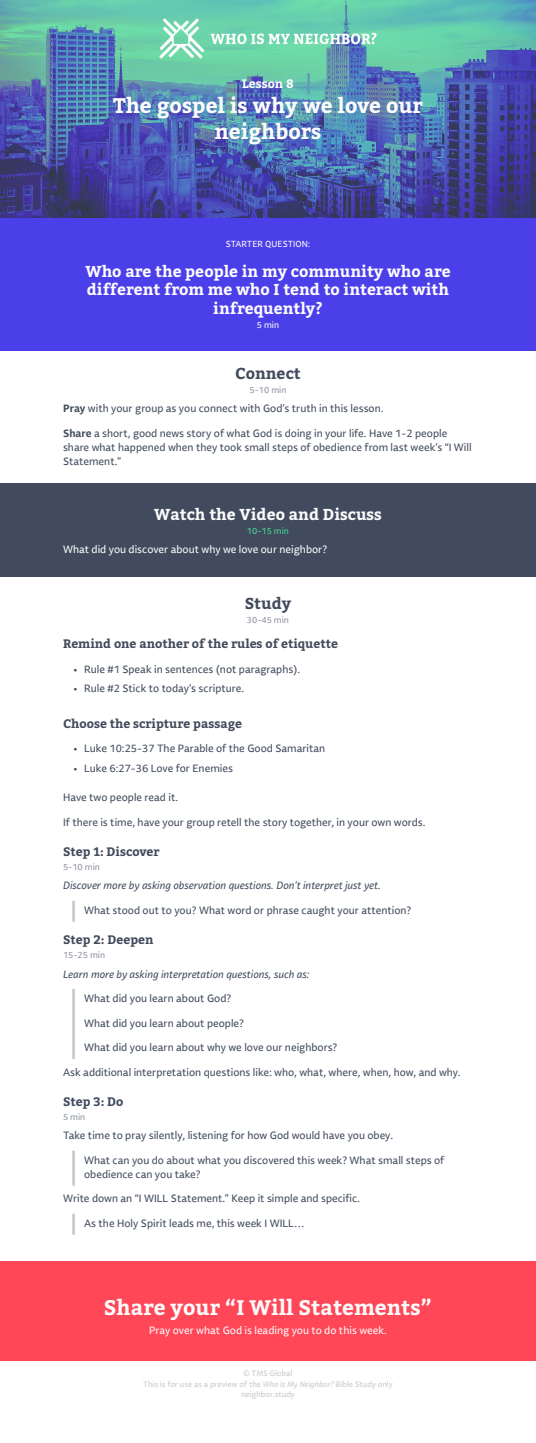
<style>
.page{position:relative;width:536px;height:1443px;background:#fff}
.page>*{position:absolute;margin:0;border:0;box-sizing:border-box;transform-origin:0 0}
.Header_1{font:700 21px/25.2px "Bitter";color:#fcfcfc;text-align:center}
.Header_2{font:700 15.75px/18.9px "Bitter";color:#fcfcfc;text-align:center}
.Header_2-2{font:700 15.75px "Bitter";color:#414b5d}
.Header_3{font:700 12.25px "Bitter";color:#414b5d}
.Header_3-2{font:700 12.25px "Bitter";color:#fcfcfc}
.Body{font:10.5px/14px "Lemance";color:#414b5d}
.Body_Indent_Line{font:10.5px/14px "Lemance";color:#414b5d}
.Body-2{font:italic 10.5px "Lemance";color:#414b5d}
.Body-3{font:10.5px "Lemance";color:#fcfcfc}
.Time{font:8.75px "Lemance";color:#8d939e}
.Body_Caps{font:8.75px "Lemance";color:#fcfcfc}
.Time-2{font:8.75px "Lemance";color:#41dc99}
.Time-3{font:8.75px "Lemance";color:#fcfcfc}
.Copyright{font:7.88px "Lemance";color:#c6c9ce}
.s1{font-weight:700}
.s2{font-style:italic}
</style>
<div class="page">
<img style="left:0;top:0;width:536px;height:218px">
<div style="left:0;top:218px;width:536px;height:133px;background:#4b3fe9"></div>
<div style="left:0;top:484px;width:536px;height:93px;background:#414b5d"></div>
<div style="left:0;top:1261px;width:536px;height:100px;background:#ff4757"></div>
<hr style="left:72px;top:901px;width:3px;height:21px;background:#c6c9ce">
<hr style="left:72px;top:989px;width:3px;height:70px;background:#c6c9ce">
<hr style="left:72px;top:1151px;width:3px;height:35px;background:#c6c9ce">
<hr style="left:72px;top:1214px;width:3px;height:21px;background:#c6c9ce">
<img style="left:158px;top:18px;width:219px;height:42px">
<p class="Header_3-2" style="left:242px;top:76px;width:53px">Lesson 8</p>
<p class="Header_1" style="left:113px;top:94px;width:311px">The gospel is why we love our neighbors</p>
<p class="Body_Caps" style="left:226px;top:238px;width:86px">STARTER QUESTION:</p>
<p class="Header_2" style="left:85px;top:262px;width:366px">Who are the people in my community who are different from me who I tend to interact with infrequently?</p>
<p class="Time-3" style="left:257px;top:319px;width:24px">5 min</p>
<p class="Header_2-2" style="left:235px;top:363px;width:67px">Connect</p>
<p class="Time" style="left:249px;top:384px;width:38px">5-10 min</p>
<p class="Body" style="left:63px;top:401px;width:322px"><span class="s1">Pray</span> with your group as you connect with God’s truth in this lesson.</p>
<p class="Body" style="left:63px;top:426px;width:410px"><span class="s1">Share</span> a short, good news story of what God is doing in your life. Have 1-2 people share what happened when they took small steps of obedience from last week’s “I Will<br>Statement.”</p>
<p class="Header_2" style="left:154px;top:506px;width:229px">Watch the Video and Discuss</p>
<p class="Time-2" style="left:247px;top:525px;width:44px">10-15 min</p>
<p class="Body-3" style="left:63px;top:543px;width:265px">What did you discover about why we love our neighbor?</p>
<p class="Header_2-2" style="left:245px;top:593px;width:48px">Study</p>
<p class="Time" style="left:247px;top:614px;width:44px">30-45 min</p>
<p class="Header_3" style="left:63px;top:636px;width:276px">Remind one another of the rules of etiquette</p>
<p class="Body" style="left:74px;top:662px;width:228px">• Rule #1 Speak in sentences (not paragraphs).</p>
<p class="Body" style="left:74px;top:681px;width:172px">• Rule #2 Stick to today’s scripture.</p>
<p class="Header_3" style="left:63px;top:715px;width:180px">Choose the scripture passage</p>
<p class="Body" style="left:74px;top:741px;width:253px">• Luke 10:25-37 The Parable of the Good Samaritan</p>
<p class="Body" style="left:74px;top:761px;width:161px">• Luke 6:27-36 Love for Enemies</p>
<p class="Body" style="left:63px;top:790px;width:117px">Have two people read it.</p>
<p class="Body" style="left:63px;top:815px;width:364px">If there is time, have your group retell the story together, in your own words.</p>
<p class="Header_3" style="left:63px;top:844px;width:98px">Step 1: Discover</p>
<p class="Time" style="left:63px;top:861px;width:38px">5-10 min</p>
<p class="Body-2" style="left:63px;top:879px;width:319px">Discover more by asking observation questions. Don’t interpret just yet.</p>
<p class="Body_Indent_Line" style="left:84px;top:903px;width:329px">What stood out to you? What word or phrase caught your attention?</p>
<p class="Header_3" style="left:63px;top:932px;width:92px">Step 2: Deepen</p>
<p class="Time" style="left:63px;top:949px;width:44px">15-25 min</p>
<p class="Body-2" style="left:63px;top:967px;width:248px">Learn more by asking interpretation questions, such as:</p>
<p class="Body_Indent_Line" style="left:84px;top:991px;width:149px">What did you learn about God?</p>
<p class="Body_Indent_Line" style="left:84px;top:1016px;width:161px">What did you learn about people?</p>
<p class="Body_Indent_Line" style="left:84px;top:1040px;width:255px">What did you learn about why we love our neighbors?</p>
<p class="Body" style="left:63px;top:1065px;width:399px">Ask additional interpretation questions like: who, what, where, when, how, and why.</p>
<p class="Header_3" style="left:63px;top:1094px;width:62px">Step 3: Do</p>
<p class="Time" style="left:63px;top:1111px;width:24px">5 min</p>
<p class="Body" style="left:63px;top:1129px;width:331px">Take time to pray silently, listening for how God would have you obey.</p>
<p class="Body_Indent_Line" style="left:84px;top:1153px;width:361px">What can you do about what you discovered this week? What small steps of obedience can you take?</p>
<p class="Body" style="left:63px;top:1192px;width:298px">Write down an “I WILL Statement.” Keep it simple and specific.</p>
<p class="Body_Indent_Line" style="left:84px;top:1216px;width:222px">As the Holy Spirit leads me, this week I WILL…</p>
<p class="Header_1" style="left:104px;top:1296px;width:329px">Share your “I Will Statements”</p>
<p class="Body-3" style="left:149px;top:1324px;width:239px">Pray over what God is leading you to do this week.</p>
<p class="Copyright" style="left:243px;top:1368px;width:50px">© TMS Global</p>
<p class="Copyright" style="left:143px;top:1379px;width:251px">This is for use as a preview of the <span class="s2">Who Is My Neighbor?</span> Bible Study only</p>
<p class="Copyright" style="left:241px;top:1389px;width:55px">neighbor.study</p>
</div>
